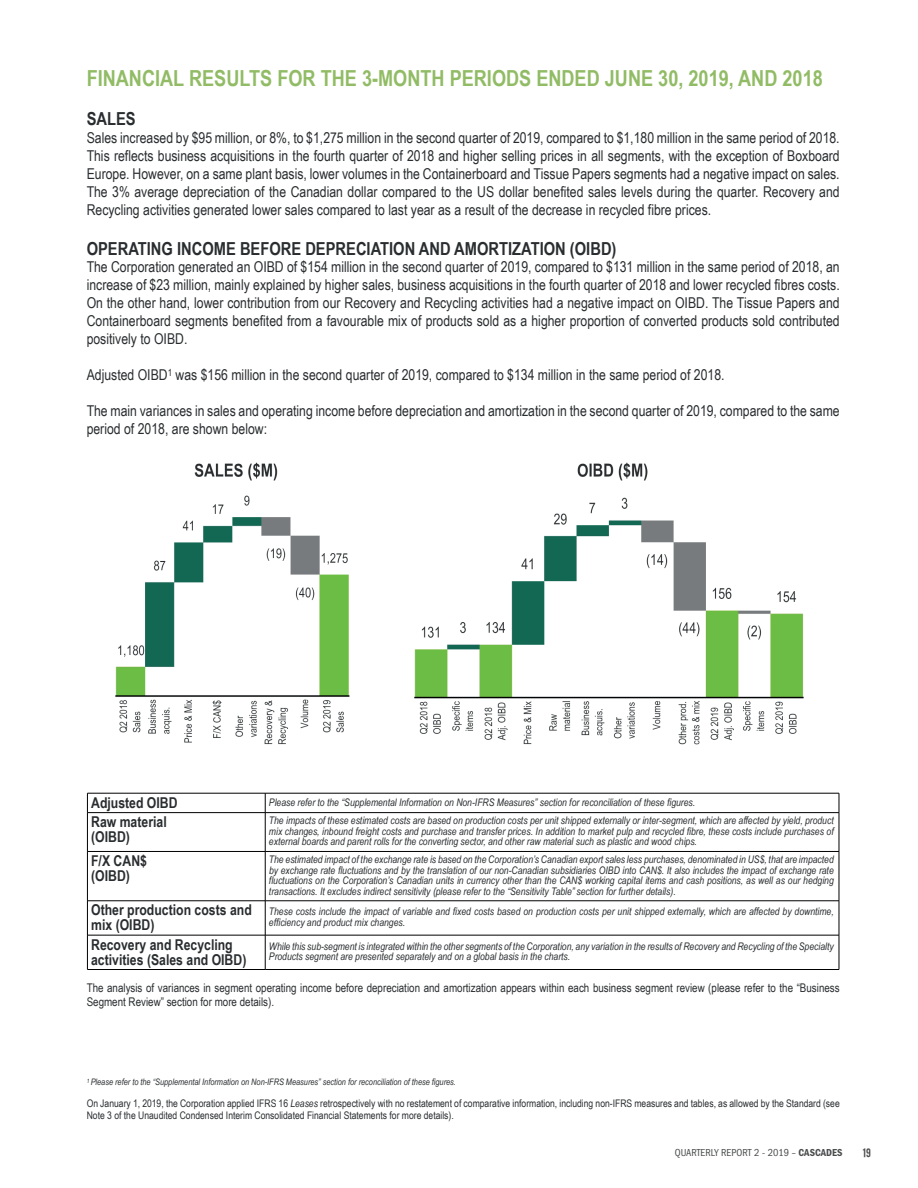
<style>
.page{position:relative;width:918px;height:1188px;background:#fff}
.page>*{position:absolute;margin:0;border:0;box-sizing:border-box;transform-origin:0 0}
.t1{font:700 22.05px "Arial Narrow";color:#91bc65}
.t2{font:700 18px "Arial Narrow";color:#292d2f}
.t3{font:15px/18px "Arial Narrow";color:#292d2f;text-align:justify}
.t4{font:700 15px/15px "Arial Narrow";color:#292d2f}
.t5{font:12px/14.4px "Arial Narrow";color:#292d2f}
.t6{font:12px "Cafeta";color:#4b4c4d}
.t7{font:italic 10.5px/10.5px "Arial Narrow";color:#292d2f;text-align:justify}
.t8{font:10.5px/12.6px "Arial Narrow";color:#292d2f}
.t9{font:condensed 10.5px "ITC Franklin Gothic Std";color:#4b4c4d}
.t10{font:italic 9px "Arial Narrow";color:#292d2f}
.s1{font-style:italic}
.s2{font-family:"ITC Franklin Gothic Std Dm Cd";font-stretch:normal}
</style>
<div class="page">
<img style="left:115px;top:462px;width:689px;height:283px">
<svg style="left:87px;top:794px;width:1px;height:18px"></svg>
<hr style="left:87px;top:793px;width:178px;height:1px;background:#000001">
<svg style="left:265px;top:794px;width:1px;height:18px"></svg>
<svg style="left:839px;top:793px;width:1px;height:20px"></svg>
<hr style="left:265px;top:793px;width:574px;height:1px;background:#000001">
<hr style="left:87px;top:813px;width:1px;height:38px;background:#000001">
<hr style="left:87px;top:812px;width:178px;height:1px;background:#000001">
<hr style="left:265px;top:813px;width:1px;height:38px;background:#000001">
<hr style="left:839px;top:813px;width:1px;height:38px;background:#000001">
<hr style="left:265px;top:812px;width:574px;height:1px;background:#000001">
<hr style="left:87px;top:851px;width:1px;height:50px;background:#000001">
<hr style="left:87px;top:851px;width:178px;height:1px;background:#000001">
<hr style="left:265px;top:851px;width:1px;height:50px;background:#000001">
<hr style="left:839px;top:851px;width:1px;height:50px;background:#000001">
<hr style="left:265px;top:851px;width:574px;height:1px;background:#000001">
<hr style="left:87px;top:901px;width:1px;height:34px;background:#000001">
<hr style="left:87px;top:900px;width:178px;height:1px;background:#000001">
<hr style="left:265px;top:901px;width:1px;height:34px;background:#000001">
<hr style="left:839px;top:901px;width:1px;height:34px;background:#000001">
<hr style="left:265px;top:900px;width:574px;height:1px;background:#000001">
<hr style="left:87px;top:935px;width:1px;height:35px;background:#000001">
<hr style="left:87px;top:935px;width:178px;height:1px;background:#000001">
<hr style="left:87px;top:969px;width:178px;height:1px;background:#000001">
<hr style="left:265px;top:935px;width:1px;height:35px;background:#000001">
<hr style="left:839px;top:935px;width:1px;height:35px;background:#000001">
<hr style="left:265px;top:935px;width:574px;height:1px;background:#000001">
<hr style="left:265px;top:969px;width:574px;height:1px;background:#000001">
<h1 class="t1" style="left:87px;top:62px;width:738px">FINANCIAL RESULTS FOR THE 3-MONTH PERIODS ENDED JUNE 30, 2019, AND 2018</h1>
<p class="t2" style="left:87px;top:106px;width:51px">SALES</p>
<p class="t3" style="left:87px;top:129px;width:755px">Sales increased by $95 million, or 8%, to $1,275 million in the second quarter of 2019, compared to $1,180 million in the same period of 2018.<br>This reflects business acquisitions in the fourth quarter of 2018 and higher selling prices in all segments, with the exception of Boxboard Europe. However, on a same plant basis, lower volumes in the Containerboard and Tissue Papers segments had a negative impact on sales.<br>The 3% average depreciation of the Canadian dollar compared to the US dollar benefited sales levels during the quarter. Recovery and Recycling activities generated lower sales compared to last year as a result of the decrease in recycled fibre prices.</p>
<p class="t2" style="left:87px;top:235px;width:531px">OPERATING INCOME BEFORE DEPRECIATION AND AMORTIZATION (OIBD)</p>
<p class="t3" style="left:87px;top:258px;width:755px">The Corporation generated an OIBD of $154 million in the second quarter of 2019, compared to $131 million in the same period of 2018, an increase of $23 million, mainly explained by higher sales, business acquisitions in the fourth quarter of 2018 and lower recycled fibres costs.<br>On the other hand, lower contribution from our Recovery and Recycling activities had a negative impact on OIBD. The Tissue Papers and Containerboard segments benefited from a favourable mix of products sold as a higher proportion of converted products sold contributed positively to OIBD.</p>
<p class="t3" style="left:87px;top:365px;width:639px">Adjusted OIBD<sup>1</sup> was $156 million in the second quarter of 2019, compared to $134 million in the same period of 2018.</p>
<p class="t3" style="left:87px;top:401px;width:755px">The main variances in sales and operating income before depreciation and amortization in the second quarter of 2019, compared to the same period of 2018, are shown below:</p>
<p class="t4" style="left:91px;top:794px;width:88px">Adjusted OIBD</p>
<p class="t7" style="left:269px;top:796px;width:428px">Please refer to the “Supplemental Information on Non-IFRS Measures” section for reconciliation of these figures.</p>
<p class="t4" style="left:91px;top:814px;width:77px">Raw material (OIBD)</p>
<p class="t7" style="left:269px;top:815px;width:566px">The impacts of these estimated costs are based on production costs per unit shipped externally or inter-segment, which are affected by yield, product mix changes, inbound freight costs and purchase and transfer prices. In addition to market pulp and recycled fibre, these costs include purchases of external boards and parent rolls for the converting sector, and other raw material such as plastic and wood chips.</p>
<p class="t4" style="left:91px;top:853px;width:57px">F/X CAN$ (OIBD)</p>
<p class="t7" style="left:269px;top:854px;width:566px">The estimated impact of the exchange rate is based on the Corporation’s Canadian export sales less purchases, denominated in US$, that are impacted by exchange rate fluctuations and by the translation of our non-Canadian subsidiaries OIBD into CAN$. It also includes the impact of exchange rate fluctuations on the Corporation’s Canadian units in currency other than the CAN$ working capital items and cash positions, as well as our hedging transactions. It excludes indirect sensitivity (please refer to the “Sensitivity Table” section for further details).</p>
<p class="t4" style="left:91px;top:902px;width:162px">Other production costs and mix (OIBD)</p>
<p class="t7" style="left:269px;top:906px;width:566px">These costs include the impact of variable and fixed costs based on production costs per unit shipped externally, which are affected by downtime, efficiency and product mix changes.</p>
<p class="t4" style="left:91px;top:936px;width:157px">Recovery and Recycling activities (Sales and OIBD)</p>
<p class="t7" style="left:269px;top:941px;width:566px">While this sub-segment is integrated within the other segments of the Corporation, any variation in the results of Recovery and Recycling of the Specialty<br>Products segment are presented separately and on a global basis in the charts.</p>
<p class="t5" style="left:87px;top:980px;width:755px">The analysis of variances in segment operating income before depreciation and amortization appears within each business segment review (please refer to the “Business<br>Segment Review” section for more details).</p>
<p class="t10" style="left:87px;top:1076px;width:371px"><sup>1</sup> Please refer to the “Supplemental Information on Non-IFRS Measures” section for reconciliation of these figures.</p>
<p class="t8" style="left:87px;top:1096px;width:755px">On January 1, 2019, the Corporation applied IFRS 16 <span class="s1">Leases</span> retrospectively with no restatement of comparative information, including non-IFRS measures and tables, as allowed by the Standard (see<br>Note 3 of the Unaudited Condensed Interim Consolidated Financial Statements for more details).</p>
<p class="t9" style="left:675px;top:1147px;width:169px">QUARTERLY REPORT 2 - 2019 – <span class="s2">CASCADES</span></p>
<p class="t6" style="left:863px;top:1146px;width:9px">19</p>
</div>
